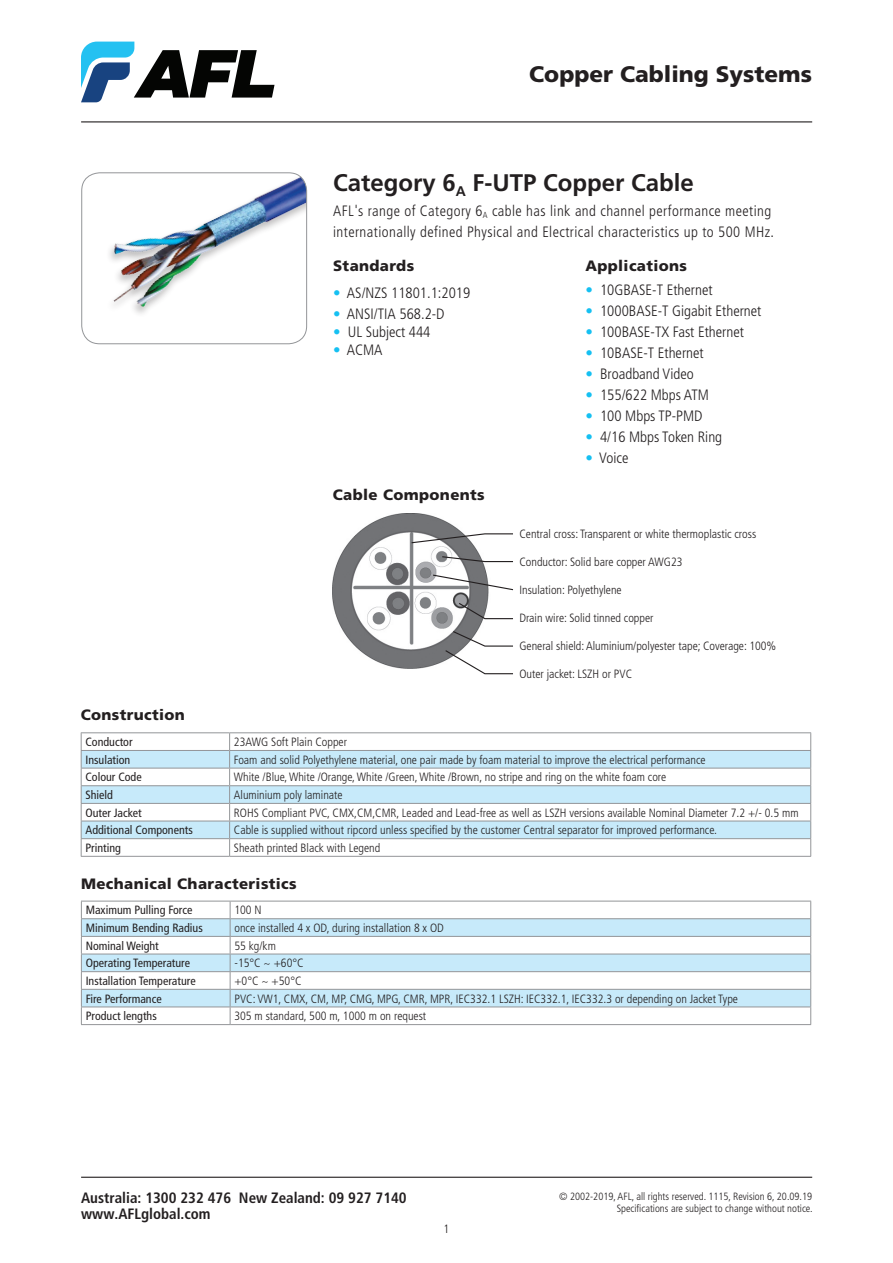
<style>
.page{position:relative;width:893px;height:1263px;background:#fff}
.page>*{position:absolute;margin:0;border:0;box-sizing:border-box;transform-origin:0 0}
.FPP_Product_Title{font:700 24px "Frutiger";color:#231f20}
.t1{font:900 22.5px "Frutiger LT Std";color:#231f20}
.FPP_Bullits{font:300 condensed 15px "Frutiger LT Std";color:#231f20}
.FPP_Body_Text{font:300 condensed 15px/21px "Frutiger LT Std";letter-spacing:.03em;color:#231f20}
.FPP_Subhead{font:900 15px "Frutiger LT Std";letter-spacing:.025em;color:#231f20}
.t2{font:700 condensed 15px/16.5px "Frutiger";color:#231f20}
.FPP_Body_Text-2{font:300 condensed 15px "Frutiger LT Std";color:#231f20}
.FPP_Table_Body_Text{font:300 condensed 12px "Frutiger LT Std";color:#231f20}
.FPP_Table_Body_Text-2{font:condensed 12px "Frutiger LT Std";color:#231f20}
.t3{font:300 condensed 10.5px/12px "Frutiger LT Std";color:#231f20;text-align:right}
.s1{color:#15c0f2}
</style>
<div class="page">
<svg style="left:81px;top:42px;width:194px;height:60px"></svg>
<hr style="left:81px;top:1177px;width:731px;height:1px;background:#231f20">
<hr style="left:81px;top:121px;width:731px;height:1px;background:#231f20">
<img style="left:333px;top:514px;width:156px;height:155px">
<svg style="left:410px;top:533px;width:103px;height:11px"></svg>
<svg style="left:441px;top:555px;width:72px;height:8px"></svg>
<svg style="left:458px;top:602px;width:55px;height:18px"></svg>
<svg style="left:444px;top:630px;width:69px;height:45px"></svg>
<svg style="left:432px;top:574px;width:81px;height:17px"></svg>
<svg style="left:82px;top:751px;width:728px;height:87px;fill:#c7eafa"></svg>
<hr style="left:81px;top:732px;width:149px;height:1px;background:#939598">
<hr style="left:230px;top:732px;width:581px;height:1px;background:#939598">
<hr style="left:81px;top:750px;width:149px;height:1px;background:#939598">
<hr style="left:230px;top:750px;width:581px;height:1px;background:#939598">
<hr style="left:81px;top:768px;width:149px;height:1px;background:#939598">
<hr style="left:230px;top:768px;width:581px;height:1px;background:#939598">
<hr style="left:81px;top:785px;width:149px;height:1px;background:#939598">
<hr style="left:230px;top:785px;width:581px;height:1px;background:#939598">
<hr style="left:81px;top:803px;width:149px;height:1px;background:#939598">
<hr style="left:230px;top:803px;width:581px;height:1px;background:#939598">
<hr style="left:81px;top:821px;width:149px;height:1px;background:#939598">
<hr style="left:230px;top:821px;width:581px;height:1px;background:#939598">
<hr style="left:81px;top:838px;width:149px;height:1px;background:#939598">
<svg style="left:81px;top:733px;width:1px;height:123px"></svg>
<hr style="left:230px;top:838px;width:581px;height:1px;background:#939598">
<svg style="left:229px;top:733px;width:1px;height:123px"></svg>
<svg style="left:810px;top:733px;width:1px;height:123px"></svg>
<hr style="left:81px;top:856px;width:149px;height:1px;background:#939598">
<hr style="left:230px;top:856px;width:581px;height:1px;background:#939598">
<svg style="left:82px;top:919px;width:728px;height:87px;fill:#c7eafa"></svg>
<hr style="left:81px;top:901px;width:149px;height:1px;background:#939598">
<hr style="left:230px;top:901px;width:581px;height:1px;background:#939598">
<hr style="left:81px;top:918px;width:149px;height:1px;background:#939598">
<hr style="left:230px;top:918px;width:581px;height:1px;background:#939598">
<hr style="left:81px;top:936px;width:149px;height:1px;background:#939598">
<hr style="left:230px;top:936px;width:581px;height:1px;background:#939598">
<hr style="left:81px;top:954px;width:149px;height:1px;background:#939598">
<hr style="left:230px;top:954px;width:581px;height:1px;background:#939598">
<hr style="left:81px;top:971px;width:149px;height:1px;background:#939598">
<hr style="left:230px;top:971px;width:581px;height:1px;background:#939598">
<hr style="left:81px;top:989px;width:149px;height:1px;background:#939598">
<hr style="left:230px;top:989px;width:581px;height:1px;background:#939598">
<hr style="left:81px;top:1006px;width:149px;height:1px;background:#939598">
<svg style="left:81px;top:901px;width:1px;height:123px"></svg>
<hr style="left:230px;top:1006px;width:581px;height:1px;background:#939598">
<svg style="left:230px;top:901px;width:1px;height:123px"></svg>
<svg style="left:810px;top:901px;width:1px;height:123px"></svg>
<hr style="left:81px;top:1024px;width:149px;height:1px;background:#939598">
<hr style="left:230px;top:1024px;width:581px;height:1px;background:#939598">
<img style="left:86px;top:173px;width:221px;height:141px">
<div style="left:81px;top:172px;width:226px;height:172px;border:1px solid #939598;border-radius:18px"></div>
<h2 class="t1" style="left:529px;top:61px;width:284px">Copper Cabling Systems</h2>
<p class="FPP_Product_Title" style="left:333px;top:169px;width:362px">Category 6<sub>A</sub> F-UTP Copper Cable</p>
<p class="FPP_Body_Text" style="left:333px;top:200px;width:442px">AFL's range of Category 6<sub>A</sub> cable has link and channel performance meeting internationally defined Physical and Electrical characteristics up to 500 MHz.</p>
<p class="FPP_Subhead" style="left:333px;top:257px;width:83px">Standards</p>
<p class="FPP_Body_Text-2" style="left:333px;top:285px;width:139px"><span class="s1">•</span> AS/NZS 11801.1:2019</p>
<p class="FPP_Body_Text-2" style="left:333px;top:306px;width:113px"><span class="s1">•</span> ANSI/TIA 568.2-D</p>
<p class="FPP_Body_Text-2" style="left:333px;top:324px;width:99px"><span class="s1">•</span> UL Subject 444</p>
<p class="FPP_Body_Text" style="left:333px;top:340px;width:51px"><span class="s1">•</span> ACMA</p>
<p class="FPP_Subhead" style="left:585px;top:257px;width:103px">Applications</p>
<p class="FPP_Bullits" style="left:585px;top:282px;width:129px"><span class="s1">•</span> 10GBASE-T Ethernet</p>
<p class="FPP_Bullits" style="left:585px;top:303px;width:177px"><span class="s1">•</span> 1000BASE-T Gigabit Ethernet</p>
<p class="FPP_Bullits" style="left:585px;top:324px;width:160px"><span class="s1">•</span> 100BASE-TX Fast Ethernet</p>
<p class="FPP_Bullits" style="left:585px;top:345px;width:120px"><span class="s1">•</span> 10BASE-T Ethernet</p>
<p class="FPP_Bullits" style="left:585px;top:366px;width:110px"><span class="s1">•</span> Broadband Video</p>
<p class="FPP_Bullits" style="left:585px;top:387px;width:125px"><span class="s1">•</span> 155/622 Mbps ATM</p>
<p class="FPP_Bullits" style="left:585px;top:408px;width:119px"><span class="s1">•</span> 100 Mbps TP-PMD</p>
<p class="FPP_Bullits" style="left:585px;top:429px;width:138px"><span class="s1">•</span> 4/16 Mbps Token Ring</p>
<p class="FPP_Body_Text" style="left:585px;top:448px;width:45px"><span class="s1">•</span> Voice</p>
<p class="FPP_Subhead" style="left:333px;top:486px;width:153px">Cable Components</p>
<p class="FPP_Table_Body_Text" style="left:519px;top:527px;width:238px">Central cross: Transparent or white thermoplastic cross</p>
<p class="FPP_Table_Body_Text" style="left:519px;top:555px;width:165px">Conductor: Solid bare copper AWG23</p>
<p class="FPP_Table_Body_Text" style="left:519px;top:583px;width:104px">Insulation: Polyethylene</p>
<p class="FPP_Table_Body_Text" style="left:519px;top:611px;width:136px">Drain wire: Solid tinned copper</p>
<p class="FPP_Table_Body_Text" style="left:519px;top:639px;width:258px">General shield: Aluminium/polyester tape; Coverage: 100%</p>
<p class="FPP_Table_Body_Text" style="left:519px;top:667px;width:114px">Outer jacket: LSZH or PVC</p>
<p class="FPP_Subhead" style="left:81px;top:706px;width:106px">Construction</p>
<p class="FPP_Table_Body_Text-2" style="left:85px;top:735px;width:49px">Conductor</p>
<p class="FPP_Table_Body_Text" style="left:234px;top:735px;width:115px">23AWG Soft Plain Copper</p>
<p class="FPP_Table_Body_Text-2" style="left:85px;top:753px;width:46px">Insulation</p>
<p class="FPP_Table_Body_Text" style="left:234px;top:753px;width:473px">Foam and solid Polyethylene material, one pair made by foam material to improve the electrical performance</p>
<p class="FPP_Table_Body_Text-2" style="left:85px;top:770px;width:58px">Colour Code</p>
<p class="FPP_Table_Body_Text" style="left:234px;top:770px;width:434px">White /Blue, White /Orange, White /Green, White /Brown, no stripe and ring on the white foam core</p>
<p class="FPP_Table_Body_Text-2" style="left:85px;top:788px;width:29px">Shield</p>
<p class="FPP_Table_Body_Text" style="left:234px;top:788px;width:110px">Aluminium poly laminate</p>
<p class="FPP_Table_Body_Text-2" style="left:85px;top:805px;width:58px">Outer Jacket</p>
<p class="FPP_Table_Body_Text" style="left:234px;top:806px;width:566px">ROHS Compliant PVC, CMX,CM,CMR, Leaded and Lead-free as well as LSZH versions available Nominal Diameter 7.2 +/- 0.5 mm</p>
<p class="FPP_Table_Body_Text-2" style="left:85px;top:823px;width:109px">Additional Components</p>
<p class="FPP_Table_Body_Text" style="left:234px;top:823px;width:484px">Cable is supplied without ripcord unless specified by the customer Central separator for improved performance.</p>
<p class="FPP_Table_Body_Text-2" style="left:85px;top:841px;width:37px">Printing</p>
<p class="FPP_Table_Body_Text" style="left:234px;top:841px;width:148px">Sheath printed Black with Legend</p>
<p class="FPP_Subhead" style="left:81px;top:874px;width:217px">Mechanical Characteristics</p>
<p class="FPP_Table_Body_Text-2" style="left:86px;top:903px;width:108px">Maximum Pulling Force</p>
<p class="FPP_Table_Body_Text" style="left:234px;top:903px;width:29px">100 N</p>
<p class="FPP_Table_Body_Text-2" style="left:86px;top:921px;width:119px">Minimum Bending Radius</p>
<p class="FPP_Table_Body_Text" style="left:234px;top:921px;width:211px">once installed 4 x OD, during installation 8 x OD</p>
<p class="FPP_Table_Body_Text-2" style="left:86px;top:938px;width:75px">Nominal Weight</p>
<p class="FPP_Table_Body_Text" style="left:234px;top:939px;width:43px">55 kg/km</p>
<p class="FPP_Table_Body_Text-2" style="left:86px;top:956px;width:106px">Operating Temperature</p>
<p class="FPP_Table_Body_Text" style="left:234px;top:956px;width:71px">-15°C ~ +60°C</p>
<p class="FPP_Table_Body_Text-2" style="left:86px;top:974px;width:111px">Installation Temperature</p>
<p class="FPP_Table_Body_Text" style="left:234px;top:974px;width:69px">+0°C ~ +50°C</p>
<p class="FPP_Table_Body_Text-2" style="left:86px;top:991px;width:77px">Fire Performance</p>
<p class="FPP_Table_Body_Text" style="left:234px;top:992px;width:505px">PVC: VW1, CMX, CM, MP, CMG, MPG, CMR, MPR, IEC332.1 LSZH: IEC332.1, IEC332.3 or depending on Jacket Type</p>
<p class="FPP_Table_Body_Text-2" style="left:86px;top:1009px;width:73px">Product lengths</p>
<p class="FPP_Table_Body_Text" style="left:234px;top:1009px;width:193px">305 m standard, 500 m, 1000 m on request</p>
<p class="t2" style="left:81px;top:1189px;width:327px">Australia: 1300 232 476 New Zealand: 09 927 7140 www.AFLglobal.com</p>
<p class="FPP_Table_Body_Text" style="left:444px;top:1222px;width:7px">1</p>
<p class="t3" style="left:559px;top:1190px;width:255px">© 2002-2019, AFL, all rights reserved. 1115, Revision 6, 20.09.19<br>Specifications are subject to change without notice.</p>
</div>
